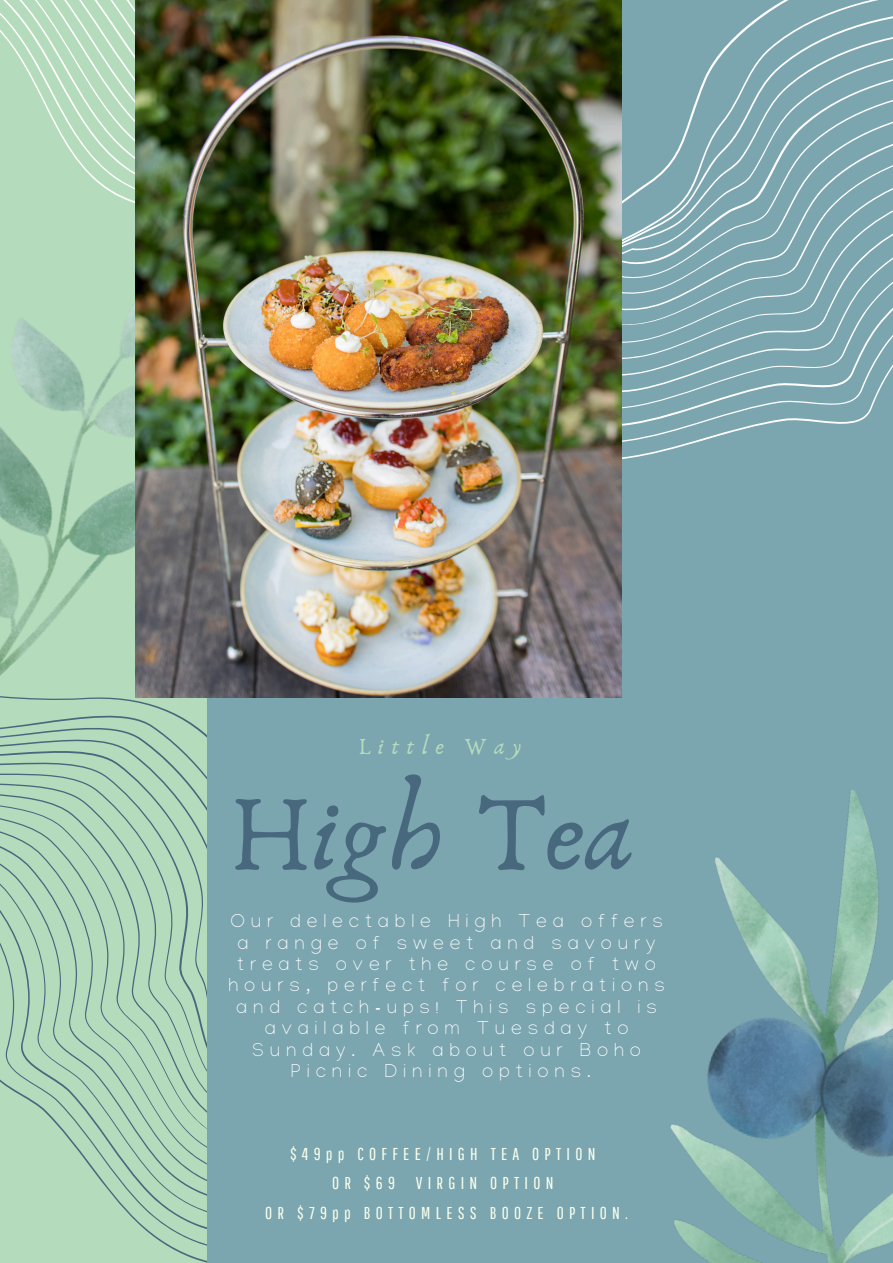
<style>
.page{position:relative;width:893px;height:1263px;background:#fff}
.page>*{position:absolute;margin:0;border:0;box-sizing:border-box;transform-origin:0 0}
.t1{font:111.82px "Anaktoria";color:#48687e}
.t2{font:23.92px "Anaktoria";letter-spacing:.305em;color:#b4dbbb}
.t3{font:100 19.42px/21.4px "Manjari";letter-spacing:.305em;color:#fff;text-align:center}
.t4{font:17.25px "Pathway Gothic One";letter-spacing:.305em;color:#f9ffed}
</style>
<div class="page">
<svg style="left:0;top:782px;width:208px;height:481px;background:#acd2b6"></svg>
<div style="left:208px;top:0;width:685px;height:1263px;background:#7ba5af"></div>
<svg style="left:0;top:0;width:893px;height:459px"></svg>
<img style="left:670px;top:790px;width:223px;height:473px">
<img style="left:0;top:52px;width:208px;height:730px">
<img style="left:135px;top:0;width:487px;height:698px">
<h2 class="t2" style="left:358px;top:732px;width:165px">Little Way</h2>
<p class="t1" style="left:230px;top:765px;width:408px">High Tea</p>
<p class="t3" style="left:228px;top:914px;width:438px">Our delectable High Tea offers a range of sweet and savoury treats over the course of two hours, perfect for celebrations and catch-ups! This special is available from Tuesday to<br>Sunday. Ask about our Boho<br>Picnic Dining options.</p>
<h1 class="t4" style="left:290px;top:1144px;width:307px">$49pp COFFEE/HIGH TEA OPTION</h1>
<h3 class="t4" style="left:332px;top:1173px;width:223px">OR $69 VIRGIN OPTION</h3>
<p class="t4" style="left:265px;top:1202px;width:364px">OR $79pp BOTTOMLESS BOOZE OPTION.</p>
</div>
